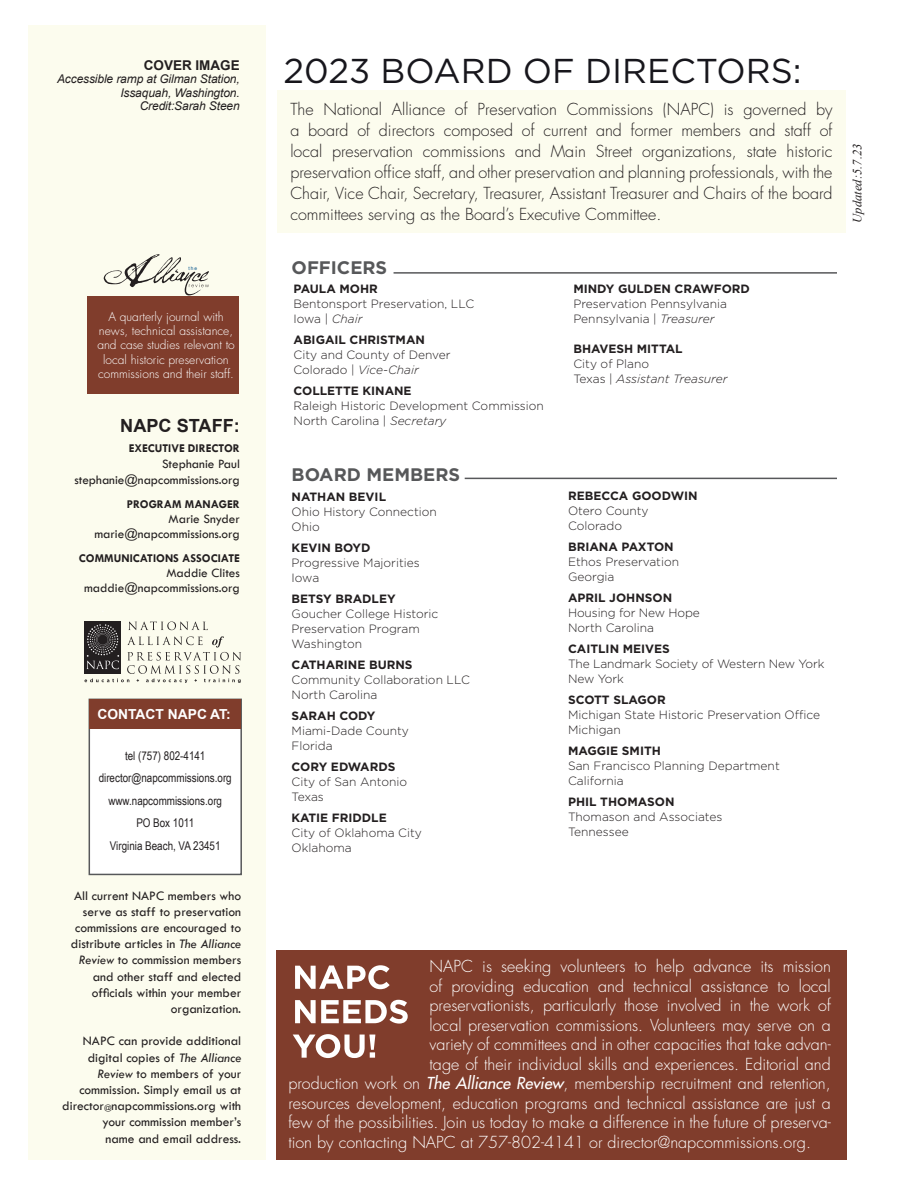
<style>
.page{position:relative;width:918px;height:1188px;background:#fff}
.page>*{position:absolute;margin:0;border:0;box-sizing:border-box;transform-origin:0 0}
.t1{font:34.5px "Gotham";color:#17161c}
.t2{font:700 18.15px "Gotham";color:#57585a}
.t3{font:700 18.15px "Arial";color:#231f20}
.t4{font:300 16.2px "Futura";color:#fff}
.t5{font:300 16.2px/21px "Futura";color:#231f20;text-align:justify}
.t6{font:700 13.8px "Arial";color:#fff}
.t7{font:13.5px/16.2px "Tw Cen";color:#231f20;text-align:right}
.t8{font:700 13.5px "Arial";color:#231f20}
.t9{font:13.2px/15px "Tw Cen";color:#231f20;text-align:right}
.t10{font:italic 12.6px "Times New Roman";color:#231f20}
.t11{font:300 12px/15px "Gotham";color:#231f20}
.t12{font:700 12px "Gotham";color:#231f20}
.t13{font:300 12px/14.4px "Futura";color:#fff;text-align:center}
.t14{font:12px/22.5px "Arial Narrow";color:#231f20;text-align:center}
.t15{font:italic 12px/13.5px "Arial";letter-spacing:-.01em;color:#231f20;text-align:right}
.t16{font:700 12px "Tw Cen";color:#231f20}
.t17{font:italic 300 12px/15px "Gotham";color:#231f20}
.t18{font:4.8px "Arial";color:#01518a}
.s1{font-style:italic}
.s2{font-size:7.5px}
.s3{font-style:normal}
.s4{font-weight:400;font-style:italic}
</style>
<div class="page">
<div style="left:28px;top:25px;width:237px;height:1135px;background:#fcfcee"></div>
<div style="left:89px;top:699px;width:152px;height:175px;background:#fff"></div>
<div style="left:89px;top:699px;width:153px;height:176px;border:2px solid #57585a"></div>
<div style="left:278px;top:90px;width:568px;height:143px;background:#fcfcee"></div>
<div style="left:276px;top:950px;width:571px;height:210px;background:#803d2c"></div>
<svg style="left:84px;top:621px;width:157px;height:62px"></svg>
<svg style="left:104px;top:254px;width:105px;height:41px"></svg>
<hr style="left:394px;top:272px;width:443px;height:2px;background:#57585a">
<hr style="left:465px;top:478px;width:372px;height:1px;background:#57585a">
<div style="left:87px;top:297px;width:152px;height:97px;background:#803d2c"></div>
<svg style="left:293px;top:1034px;width:82px;height:24px"></svg>
<svg style="left:295px;top:1000px;width:113px;height:24px"></svg>
<svg style="left:295px;top:965px;width:95px;height:24px"></svg>
<div style="left:89px;top:699px;width:152px;height:30px;background:#803d2c"></div>
<p class="t8" style="left:144px;top:56px;width:98px">COVER IMAGE</p>
<p class="t15" style="left:57px;top:72px;width:184px">Accessible ramp at Gilman Station,<br>Issaquah, Washington.<br>Credit:Sarah Steen</p>
<p class="t18" style="left:188px;top:265px;width:10px">the</p>
<p class="t13" style="left:97px;top:309px;width:139px">A quarterly journal with news, technical assistance, and case studies relevant to local historic preservation commissions and their staff.</p>
<h2 class="t3" style="left:120px;top:414px;width:121px">NAPC STAFF:</h2>
<p class="t16" style="left:129px;top:441px;width:113px">EXECUTIVE DIRECTOR</p>
<p class="t9" style="left:74px;top:456px;width:167px;line-height:15.9px">Stephanie Paul stephanie@napcommissions.org</p>
<p class="t16" style="left:127px;top:497px;width:115px">PROGRAM MANAGER</p>
<p class="t9" style="left:94px;top:511px;width:147px">Marie Snyder marie@napcommissions.org</p>
<p class="t16" style="left:79px;top:551px;width:163px">COMMUNICATIONS ASSOCIATE</p>
<p class="t9" style="left:84px;top:565px;width:157px">Maddie Clites maddie@napcommissions.org</p>
<p class="t6" style="left:98px;top:705px;width:135px">CONTACT NAPC AT:</p>
<p class="t6" style="left:99px;top:710px;width:135px">CONTACT NAPC AT:</p>
<p class="t14" style="left:99px;top:744px;width:135px">tel (757) 802-4141 director@napcommissions.org www.napcommissions.org<br>PO Box 1011<br>Virginia Beach, VA 23451</p>
<p class="t7" style="left:71px;top:887px;width:172px">All current NAPC members who serve as staff to preservation commissions are encouraged to distribute articles in <span class="s1">The Alliance<br>Review</span> to commission members and other staff and elected officials within your member organization.</p>
<p class="t7" style="left:62px;top:1033px;width:180px">NAPC can provide additional digital copies of <span class="s1">The Alliance<br>Review</span> to members of your commission. Simply email us at director<span class="s2">@</span>napcommissions.org with your commission member’s<br>name and email address.</p>
<h1 class="t1" style="left:284px;top:48px;width:520px">2023 BOARD OF DIRECTORS:</h1>
<p class="t5" style="left:290px;top:99px;width:544px">The National Alliance of Preservation Commissions (NAPC) is governed by a board of directors composed of current and former members and staff of local preservation commissions and Main Street organizations, state historic preservation office staff, and other preservation and planning professionals, with the Chair, Vice Chair, Secretary, Treasurer, Assistant Treasurer and Chairs of the board committees serving as the Board’s Executive Committee.</p>
<h2 class="t2" style="left:292px;top:256px;width:97px">OFFICERS</h2>
<p class="t12" style="left:294px;top:281px;width:86px">PAULA MOHR</p>
<p class="t11" style="left:294px;top:296px;width:182px">Bentonsport Preservation, LLC<br>Iowa | <span class="s1">Chair</span></p>
<p class="t12" style="left:294px;top:332px;width:133px">ABIGAIL CHRISTMAN</p>
<p class="t11" style="left:294px;top:347px;width:159px">City and County of Denver<br>Colorado | <span class="s1">Vice-Chair</span></p>
<p class="t12" style="left:294px;top:383px;width:120px">COLLETTE KINANE</p>
<p class="t11" style="left:294px;top:398px;width:252px">Raleigh Historic Development Commission<br>North Carolina | <span class="s1">Secretary</span></p>
<h2 class="t2" style="left:292px;top:463px;width:170px">BOARD MEMBERS</h2>
<p class="t12" style="left:292px;top:489px;width:96px">NATHAN BEVIL</p>
<p class="t11" style="left:292px;top:504px;width:147px">Ohio History Connection<br>Ohio</p>
<p class="t12" style="left:292px;top:540px;width:81px">KEVIN BOYD</p>
<p class="t11" style="left:292px;top:555px;width:130px">Progressive Majorities<br>Iowa</p>
<p class="t12" style="left:292px;top:591px;width:106px">BETSY BRADLEY</p>
<p class="t11" style="left:292px;top:606px;width:148px">Goucher College Historic<br>Preservation Program<br>Washington</p>
<p class="t12" style="left:292px;top:657px;width:123px">CATHARINE BURNS</p>
<p class="t11" style="left:292px;top:672px;width:180px">Community Collaboration LLC<br>North Carolina</p>
<p class="t12" style="left:292px;top:708px;width:85px">SARAH CODY</p>
<p class="t11" style="left:292px;top:723px;width:119px">Miami-Dade County<br>Florida</p>
<p class="t12" style="left:292px;top:759px;width:105px">CORY EDWARDS</p>
<p class="t11" style="left:292px;top:774px;width:117px">City of San Antonio<br>Texas</p>
<p class="t12" style="left:292px;top:810px;width:97px">KATIE FRIDDLE</p>
<p class="t11" style="left:292px;top:825px;width:132px">City of Oklahoma City<br>Oklahoma</p>
<p class="t12" style="left:573px;top:281px;width:178px">MINDY GULDEN CRAWFORD</p>
<p class="t11" style="left:573px;top:296px;width:155px">Preservation Pennsylvania<br>Pennsylvania | <span class="s1">Treasurer</span></p>
<p class="t12" style="left:573px;top:341px;width:111px">BHAVESH MITTAL</p>
<p class="t17" style="left:573px;top:356px;width:156px"><span class="s3">City of Plano<br>Texas |</span> Assistant Treasurer</p>
<p class="t12" style="left:568px;top:488px;width:131px">REBECCA GOODWIN</p>
<p class="t11" style="left:568px;top:503px;width:82px">Otero County<br>Colorado</p>
<p class="t12" style="left:568px;top:539px;width:107px">BRIANA PAXTON</p>
<p class="t11" style="left:568px;top:554px;width:113px">Ethos Preservation<br>Georgia</p>
<p class="t12" style="left:568px;top:590px;width:106px">APRIL JOHNSON</p>
<p class="t11" style="left:568px;top:605px;width:133px">Housing for New Hope<br>North Carolina</p>
<p class="t12" style="left:568px;top:641px;width:103px">CAITLIN MEIVES</p>
<p class="t11" style="left:568px;top:656px;width:258px">The Landmark Society of Western New York<br>New York</p>
<p class="t12" style="left:568px;top:692px;width:99px">SCOTT SLAGOR</p>
<p class="t11" style="left:568px;top:707px;width:254px">Michigan State Historic Preservation Office<br>Michigan</p>
<p class="t12" style="left:568px;top:743px;width:94px">MAGGIE SMITH</p>
<p class="t11" style="left:568px;top:758px;width:213px">San Francisco Planning Department<br>California</p>
<p class="t12" style="left:568px;top:794px;width:108px">PHIL THOMASON</p>
<p class="t11" style="left:568px;top:809px;width:156px">Thomason and Associates<br>Tennessee</p>
<p class="t10" style="left:849px;top:223px;width:81px;rotate:-90deg">Updated:5.7.23</p>
<h3 class="t4" style="left:430px;top:957px;width:403px">NAPC is seeking volunteers to help advance its mission</h3>
<h3 class="t4" style="left:430px;top:976px;width:403px">of providing education and technical assistance to local</h3>
<h3 class="t4" style="left:430px;top:996px;width:403px">preservationists, particularly those involved in the work of</h3>
<h3 class="t4" style="left:430px;top:1015px;width:403px">local preservation commissions. Volunteers may serve on a</h3>
<h3 class="t4" style="left:430px;top:1035px;width:403px">variety of committees and in other capacities that take advan-</h3>
<h3 class="t4" style="left:430px;top:1054px;width:403px">tage of their individual skills and experiences. Editorial and</h3>
<h3 class="t4" style="left:288px;top:1074px;width:544px">production work on <span class="s4">The Alliance Review</span>, membership recruitment and retention,</h3>
<h3 class="t4" style="left:288px;top:1093px;width:544px">resources development, education programs and technical assistance are just a</h3>
<h3 class="t4" style="left:288px;top:1113px;width:544px">few of the possibilities. Join us today to make a difference in the future of preserva-</h3>
<h3 class="t4" style="left:288px;top:1132px;width:524px">tion by contacting NAPC at 757-802-4141 or director@napcommissions.org.</h3>
</div>
